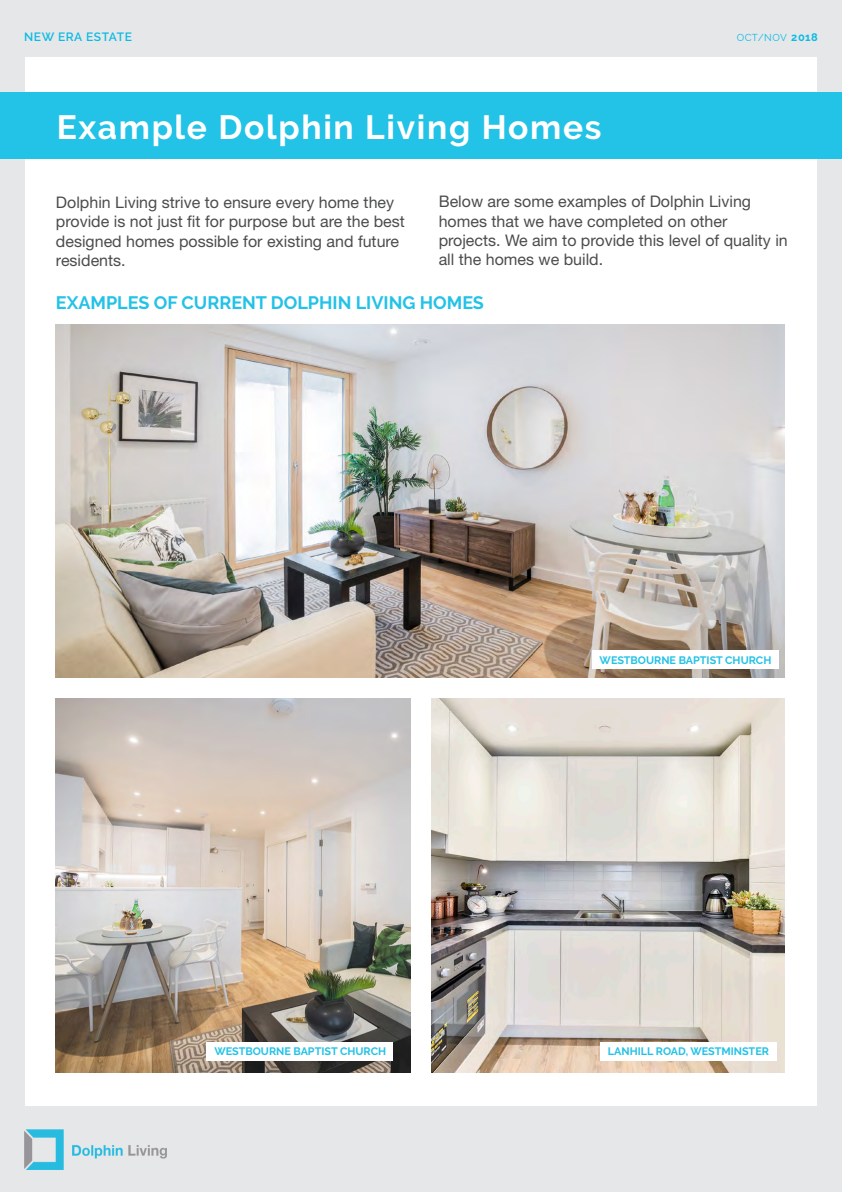
<style>
.page{position:relative;width:842px;height:1192px;background:#fff}
.page>*{position:absolute;margin:0;border:0;box-sizing:border-box;transform-origin:0 0}
.Body_text{font:700 33.55px "Raleway";letter-spacing:.05em;color:#fff}
.BODY{font:700 18px "Raleway";color:#23c2e7}
.BODY-2{font:16px/19.2px "Helvetica Neue LT Std";color:#4b4c4d}
.t1{font:600 12px "Raleway";letter-spacing:.045em;color:#0bbbe4}
.BODY-3{font:700 10.8px "Raleway";color:#23c2e7}
.t2{font:10px "Raleway";letter-spacing:.045em;color:#0bbbe4}
.s1{font-weight:700;font-size:11px}
</style>
<div class="page">
<div style="left:0;top:0;width:842px;height:57px;background:#e6e7e9"></div>
<div style="left:0;top:1107px;width:842px;height:85px;background:#e6e7e9"></div>
<div style="left:0;top:48px;width:24px;height:1096px;background:#e6e7e9"></div>
<div style="left:818px;top:48px;width:24px;height:1096px;background:#e6e7e9"></div>
<img style="left:24px;top:1129px;width:142px;height:41px">
<div style="left:0;top:92px;width:842px;height:66px;background:#23c2e7"></div>
<img style="left:56px;top:325px;width:728px;height:353px">
<img style="left:56px;top:699px;width:354px;height:374px">
<div style="left:592px;top:650px;width:186px;height:19px;background:#fff"></div>
<div style="left:207px;top:1042px;width:186px;height:19px;background:#fff"></div>
<img style="left:432px;top:699px;width:352px;height:373px">
<div style="left:600px;top:1042px;width:176px;height:19px;background:#fff"></div>
<p class="t1" style="left:24px;top:30px;width:109px">NEW ERA ESTATE</p>
<p class="t2" style="left:737px;top:32px;width:83px">OCT/NOV <span class="s1">2018</span></p>
<p class="Body_text" style="left:57px;top:108px;width:546px">Example Dolphin Living Homes</p>
<p class="BODY-2" style="left:56px;top:193px;width:350px">Dolphin Living strive to ensure every home they provide is not just fit for purpose but are the best designed homes possible for existing and future residents.</p>
<p class="BODY-2" style="left:439px;top:192px;width:351px">Below are some examples of Dolphin Living homes that we have completed on other projects. We aim to provide this level of quality in all the homes we build.</p>
<p class="BODY" style="left:56px;top:292px;width:429px">EXAMPLES OF CURRENT DOLPHIN LIVING HOMES</p>
<p class="BODY-3" style="left:600px;top:654px;width:173px">WESTBOURNE BAPTIST CHURCH</p>
<p class="BODY-3" style="left:214px;top:1045px;width:173px">WESTBOURNE BAPTIST CHURCH</p>
<p class="BODY-3" style="left:608px;top:1045px;width:163px">LANHILL ROAD, WESTMINSTER</p>
</div>
